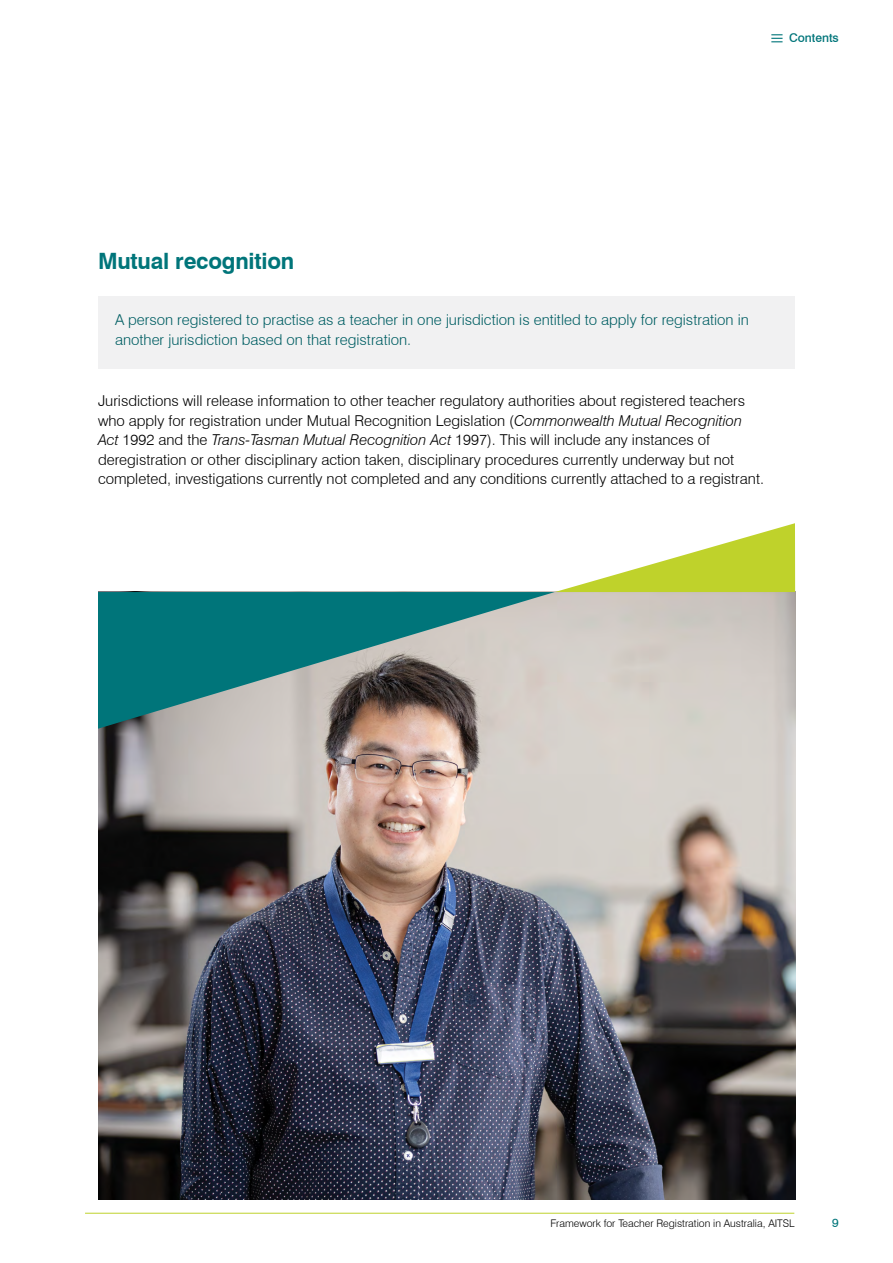
<style>
.page{position:relative;width:893px;height:1263px;background:#fff}
.page>*{position:absolute;margin:0;border:0;box-sizing:border-box;transform-origin:0 0}
.Heading_2{font:700 22.5px "Swiss 721 BT";letter-spacing:-.01em;color:#00757a}
.Body_Text{font:300 15px/19.5px "Swiss 721 BT";color:#000}
.Body_Text-2{font:300 15px/19.5px "Swiss 721 BT";color:#005e63}
.t1{font:500 12px "Swiss 721 BT";color:#00757a}
.t2{font:12px "Swiss 721 BT";color:#00757a}
.t3{font:300 10.5px "Swiss 721 BT";color:#000}
.s1{font-style:italic}
</style>
<div class="page">
<hr style="left:85px;top:1213px;width:709px;height:1px;background:#bfd22b">
<div style="left:98px;top:297px;width:696px;height:72px;background:#f1f1f2"></div>
<img style="left:98px;top:592px;width:697px;height:607px">
<svg style="left:98px;top:592px;width:457px;height:137px;background:#588d8c"></svg>
<svg style="left:555px;top:523px;width:240px;height:69px"></svg>
<svg style="left:771px;top:34px;width:11px;height:8px"></svg>
<p class="t1" style="left:789px;top:30px;width:51px">Contents</p>
<p class="Heading_2" style="left:98px;top:247px;width:198px">Mutual recognition</p>
<p class="Body_Text-2" style="left:115px;top:310px;width:635px">A person registered to practise as a teacher in one jurisdiction is entitled to apply for registration in another jurisdiction based on that registration.</p>
<p class="Body_Text" style="left:98px;top:391px;width:668px">Jurisdictions will release information to other teacher regulatory authorities about registered teachers who apply for registration under Mutual Recognition Legislation (<span class="s1">Commonwealth Mutual Recognition Act</span> 1992 and the <span class="s1">Trans-Tasman Mutual Recognition Act</span> 1997). This will include any instances of deregistration or other disciplinary action taken, disciplinary procedures currently underway but not completed, investigations currently not completed and any conditions currently attached to a registrant.</p>
<p class="t3" style="left:550px;top:1216px;width:246px">Framework for Teacher Registration in Australia, AITSL</p>
<p class="t2" style="left:832px;top:1215px;width:8px">9</p>
</div>
